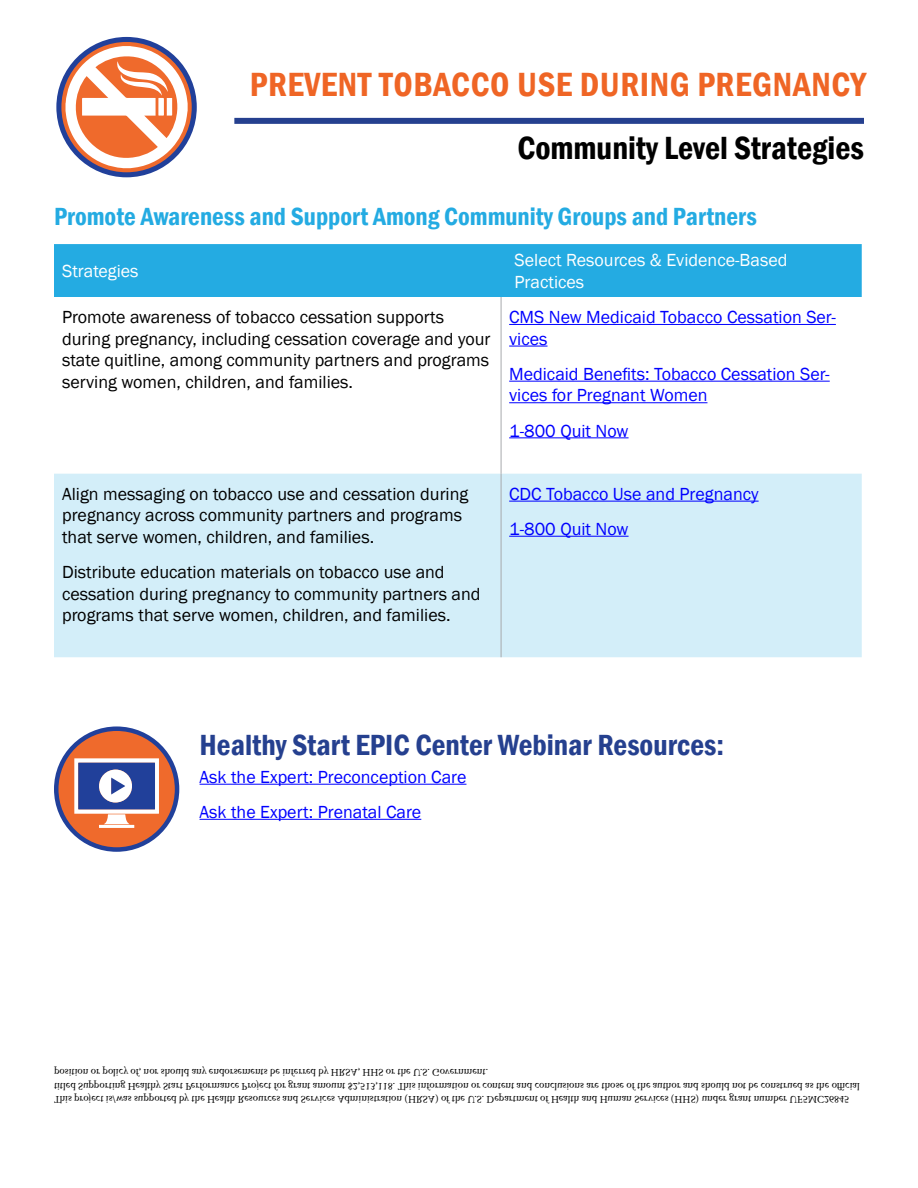
<style>
.page{position:relative;width:918px;height:1188px;background:#fff}
.page>*{position:absolute;margin:0;border:0;box-sizing:border-box;transform-origin:0 0}
.t1{font:600 condensed 34.5px "Franklin Gothic";letter-spacing:.015em;color:#ef6525}
.t2{font:600 condensed 33px "Franklin Gothic";color:#000}
.headings{font:600 condensed 30px "Franklin Gothic";color:#25408f}
.table_headings{font:600 condensed 25.5px "Franklin Gothic";color:#24abe2}
.t3{font:18px/21.6px "Franklin Gothic";color:#000}
.hyperlinks{font:18px/21.6px "Franklin Gothic";color:#00f}
.t4{font:18px/21.6px "Franklin Gothic";color:#fff}
</style>
<div class="page">
<div style="left:54px;top:244px;width:808px;height:53px;background:#24abe2"></div>
<div style="left:54px;top:474px;width:808px;height:183px;background:#d3eef9"></div>
<hr style="left:501px;top:297px;width:1px;height:177px;background:#a7a9ac">
<hr style="left:501px;top:474px;width:1px;height:183px;background:#a7a9ac">
<hr style="left:509px;top:324px;width:327px;height:1px;background:#00f">
<hr style="left:509px;top:346px;width:39px;height:1px;background:#00f">
<hr style="left:509px;top:381px;width:321px;height:1px;background:#00f">
<hr style="left:509px;top:402px;width:198px;height:1px;background:#00f">
<hr style="left:509px;top:437px;width:120px;height:1px;background:#00f">
<hr style="left:509px;top:501px;width:250px;height:1px;background:#00f">
<hr style="left:509px;top:536px;width:120px;height:1px;background:#00f">
<svg style="left:59px;top:39px;width:135px;height:136px"></svg>
<div style="left:56px;top:37px;width:141px;height:140px;border:5px solid #21409a;border-radius:50%"></div>
<svg style="left:66px;top:46px;width:122px;height:122px"></svg>
<div style="left:234px;top:118px;width:630px;height:6px;background:#25408f"></div>
<div style="left:56px;top:729px;width:121px;height:121px;background:#ef6a2c;border-radius:50%"></div>
<div style="left:54px;top:726px;width:125px;height:126px;border:4px solid #21409a;border-radius:50%"></div>
<svg style="left:74px;top:758px;width:85px;height:70px;background:#928aaa"></svg>
<hr style="left:200px;top:784px;width:266px;height:1px;background:#00f">
<hr style="left:200px;top:819px;width:221px;height:1px;background:#00f">
<p class="t1" style="left:250px;top:62px;width:618px">PREVENT TOBACCO USE DURING PREGNANCY</p>
<p class="t2" style="left:517px;top:126px;width:348px">Community Level Strategies</p>
<p class="table_headings" style="left:54px;top:200px;width:704px">Promote Awareness and Support Among Community Groups and Partners</p>
<p class="t4" style="left:62px;top:260px;width:78px">Strategies</p>
<p class="t4" style="left:515px;top:250px;width:274px">Select Resources &amp; Evidence-Based<br>Practices</p>
<p class="t3" style="left:62px;top:307px;width:430px">Promote awareness of tobacco cessation supports during pregnancy, including cessation coverage and your state quitline, among community partners and programs serving women, children, and families.</p>
<p class="hyperlinks" style="left:509px;top:307px;width:328px">CMS New Medicaid Tobacco Cessation Ser&shy;vices</p>
<p class="hyperlinks" style="left:509px;top:363px;width:322px">Medicaid Benefits: Tobacco Cessation Ser&shy;vices for Pregnant Women</p>
<p class="hyperlinks" style="left:509px;top:420px;width:121px">1-800 Quit Now</p>
<p class="t3" style="left:62px;top:483px;width:408px">Align messaging on tobacco use and cessation during pregnancy across community partners and programs that serve women, children, and families.</p>
<p class="t3" style="left:62px;top:562px;width:420px">Distribute education materials on tobacco use and cessation during pregnancy to community partners and programs that serve women, children, and families.</p>
<p class="hyperlinks" style="left:509px;top:483px;width:251px">CDC Tobacco Use and Pregnancy</p>
<p class="hyperlinks" style="left:509px;top:518px;width:121px">1-800 Quit Now</p>
<p class="headings" style="left:200px;top:724px;width:526px">Healthy Start EPIC Center Webinar Resources:</p>
<p class="hyperlinks" style="left:200px;top:766px;width:268px">Ask the Expert: Preconception Care</p>
<p class="hyperlinks" style="left:200px;top:802px;width:223px">Ask the Expert: Prenatal Care</p>
</div>
